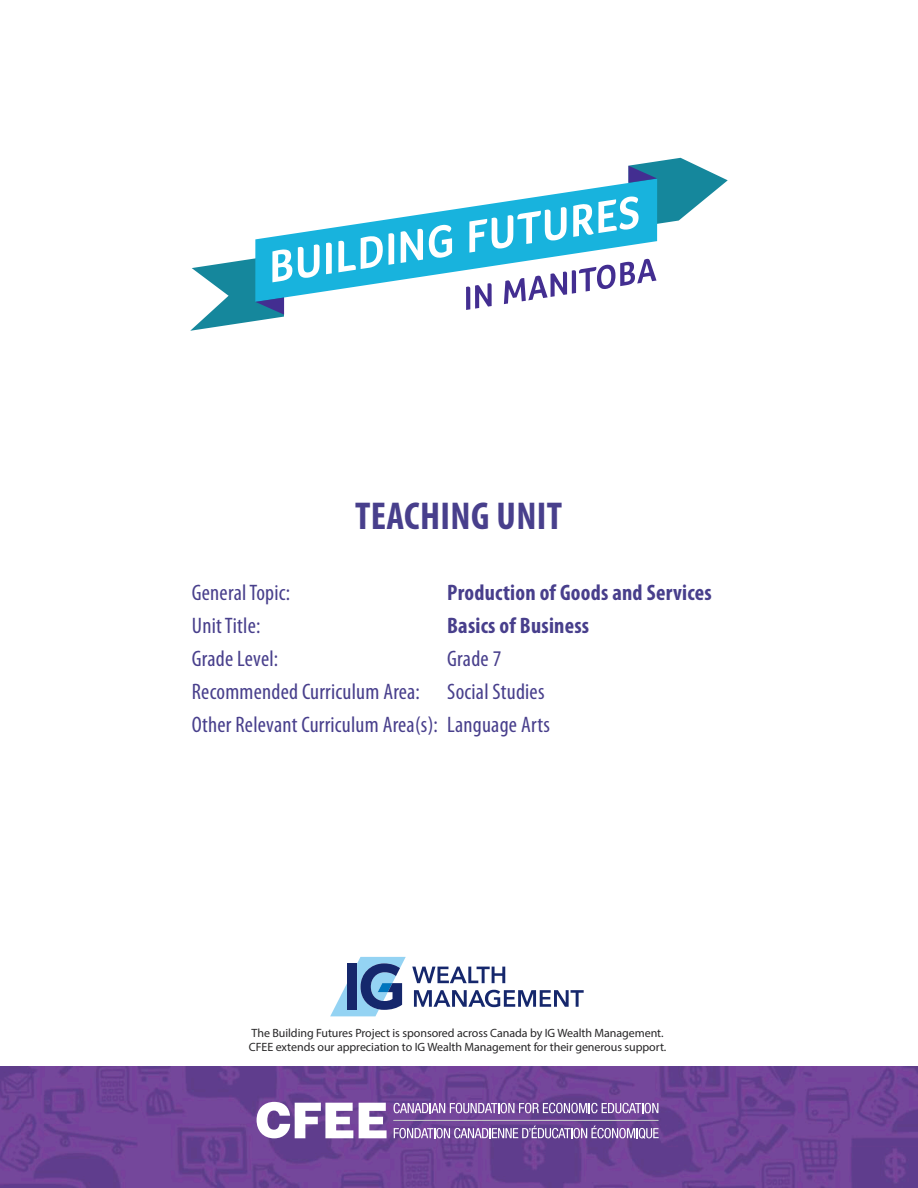
<style>
.page{position:relative;width:918px;height:1188px;background:#fff}
.page>*{position:absolute;margin:0;border:0;box-sizing:border-box;transform-origin:0 0}
.t1{font:700 condensed 39px "Myriad Pro";letter-spacing:.01em;color:#483f8c}
.t2{font:condensed 22.5px/33px "Myriad Pro";letter-spacing:.01em;color:#483f8c}
.t3{font:700 condensed 22.5px/33px "Myriad Pro";letter-spacing:.01em;color:#483f8c}
.t4{font:12px/14.4px "Myriad Pro";letter-spacing:-.005em;color:#272627}
</style>
<div class="page">
<img style="left:0;top:1066px;width:918px;height:122px">
<svg style="left:394px;top:1103px;width:264px;height:10px"></svg>
<svg style="left:394px;top:1126px;width:265px;height:13px;background:#967cb3"></svg>
<hr style="left:394px;top:1120px;width:264px;height:1px;background:#bcbdc0">
<svg style="left:257px;top:1102px;width:96px;height:36px"></svg>
<svg style="left:359px;top:1103px;width:28px;height:35px"></svg>
<svg style="left:255px;top:191px;width:402px;height:106px"></svg>
<svg style="left:298px;top:244px;width:22px;height:34px"></svg>
<svg style="left:326px;top:243px;width:6px;height:31px"></svg>
<svg style="left:338px;top:233px;width:56px;height:39px"></svg>
<svg style="left:401px;top:229px;width:22px;height:34px"></svg>
<svg style="left:429px;top:225px;width:23px;height:33px"></svg>
<svg style="left:469px;top:207px;width:98px;height:46px"></svg>
<svg style="left:573px;top:158px;width:155px;height:79px"></svg>
<svg style="left:190px;top:249px;width:102px;height:82px"></svg>
<svg style="left:466px;top:283px;width:26px;height:27px"></svg>
<svg style="left:504px;top:259px;width:153px;height:45px"></svg>
<svg style="left:412px;top:967px;width:93px;height:16px"></svg>
<svg style="left:414px;top:990px;width:170px;height:17px"></svg>
<svg style="left:330px;top:957px;width:76px;height:59px"></svg>
<div style="left:347px;top:964px;width:10px;height:46px;background:#15276c"></div>
<h1 class="t1" style="left:355px;top:503px;width:209px">TEACHING UNIT</h1>
<h2 class="t3" style="left:447px;top:578px;width:266px">Production of Goods and Services<br>Basics of Business</h2>
<h2 class="t2" style="left:447px;top:644px;width:56px">Grade 7</h2>
<h2 class="t2" style="left:447px;top:677px;width:99px">Social Studies</h2>
<h2 class="t2" style="left:192px;top:710px;width:360px">Other Relevant Curriculum Area(s): Language Arts</h2>
<h2 class="t2" style="left:192px;top:578px;width:230px">GeneralTopic:<br>UnitTitle:<br>Grade Level:<br>Recommended Curriculum Area:</h2>
<p class="t4" style="left:249px;top:1026px;width:419px">The Building Futures Project is sponsored across Canada by IG Wealth Management.<br>CFEE extends our appreciation to IG Wealth Management for their generous support.</p>
</div>
